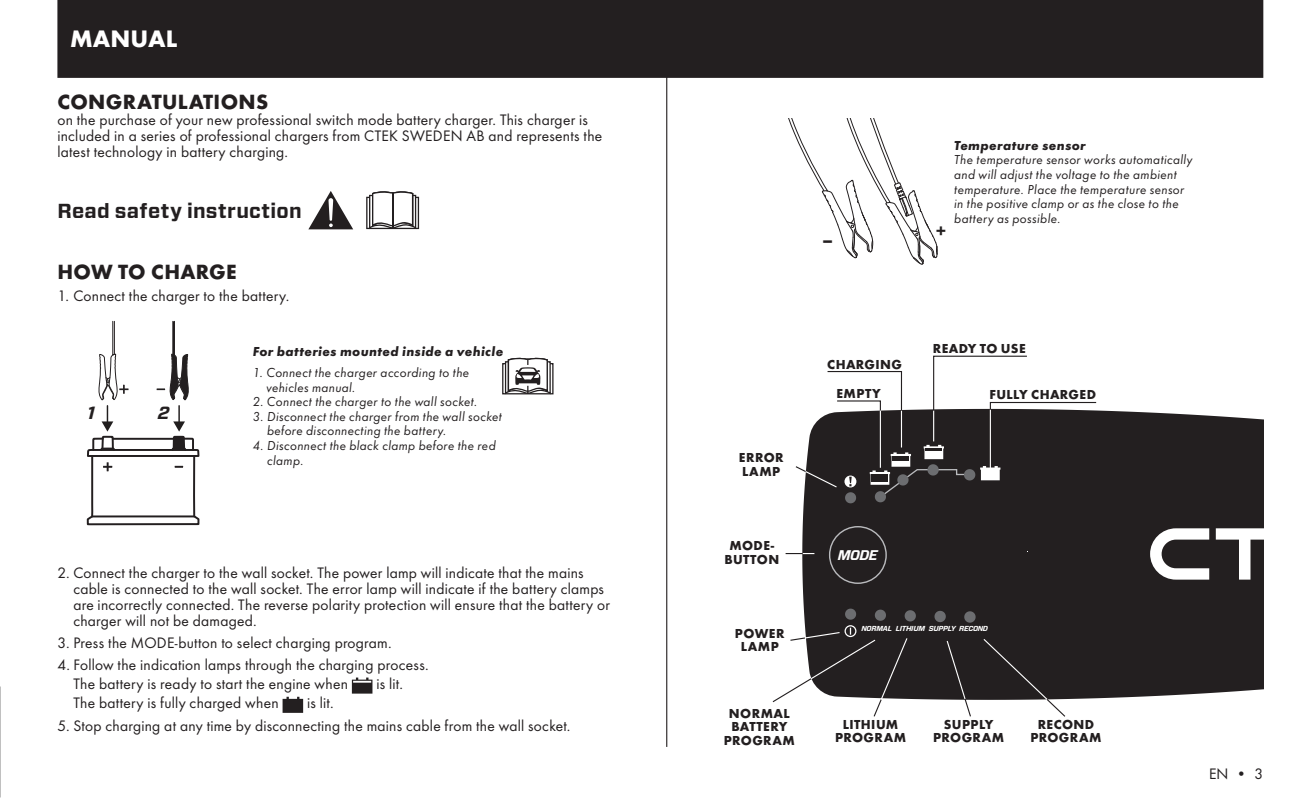
<style>
.page{position:relative;width:1308px;height:798px;background:#fff}
.page>*{position:absolute;margin:0;border:0;box-sizing:border-box;transform-origin:0 0}
.t1{font:700 24.75px "Futura";color:#fff}
.t2{font:700 21.38px "Futura";letter-spacing:.015em;color:#231f20}
.t3{font:700 20.25px "Forza";letter-spacing:.015em;color:#231f20}
.t4{font:700 18.45px "Futura";color:#231f20}
.t5{font:italic 700 17.55px "Forza";color:#231f20}
.t6{font:15.75px/15.8px "Futura Boo";letter-spacing:.015em;color:#231f20}
.t7{font:italic 700 13.95px "Forza";color:#fff}
.t8{font:13.5px/14.6px "Futura Boo Obl";letter-spacing:.02em;color:#231f20}
.t9{font:700 13.5px/13.5px "Futura";letter-spacing:.03em;color:#231f20;text-align:center}
.t10{font:italic 700 13.5px "Futura";letter-spacing:.025em;color:#231f20}
.t11{font:italic 700 7.2px "Forza";letter-spacing:-.03em;color:#fff}
</style>
<div class="page">
<hr style="left:666px;top:51px;width:1px;height:695px;background:#231f20">
<div style="left:57px;top:0;width:1206px;height:78px;background:#231f20"></div>
<div style="left:802px;top:409px;width:461px;height:290px;background:#231f20"></div>
<svg style="left:964px;top:611px;width:11px;height:11px"></svg>
<svg style="left:934px;top:610px;width:11px;height:12px"></svg>
<svg style="left:844px;top:475px;width:12px;height:28px"></svg>
<svg style="left:869px;top:444px;width:131px;height:58px;background:#3e3b3c"></svg>
<svg style="left:829px;top:526px;width:58px;height:57px;background:#2d2a2b"></svg>
<svg style="left:1150px;top:528px;width:59px;height:51px"></svg>
<svg style="left:1215px;top:528px;width:48px;height:51px"></svg>
<svg style="left:352px;top:677px;width:20px;height:16px"></svg>
<svg style="left:282px;top:696px;width:21px;height:16px"></svg>
<hr style="left:989px;top:409px;width:2px;height:59px;background:#fff">
<hr style="left:933px;top:410px;width:1px;height:31px;background:#fff">
<hr style="left:901px;top:410px;width:1px;height:37px;background:#fff">
<svg style="left:785px;top:552px;width:29px;height:2px"></svg>
<svg style="left:795px;top:465px;width:43px;height:23px"></svg>
<hr style="left:879px;top:410px;width:2px;height:57px;background:#fff">
<svg style="left:826px;top:371px;width:76px;height:40px"></svg>
<svg style="left:932px;top:355px;width:165px;height:56px"></svg>
<svg style="left:982px;top:637px;width:84px;height:80px"></svg>
<svg style="left:945px;top:639px;width:27px;height:78px"></svg>
<svg style="left:772px;top:608px;width:144px;height:109px"></svg>
<svg style="left:86px;top:320px;width:114px;height:206px"></svg>
<svg style="left:366px;top:191px;width:53px;height:38px"></svg>
<hr style="left:392px;top:193px;width:1px;height:35px;background:#231f20">
<svg style="left:308px;top:191px;width:45px;height:38px"></svg>
<div style="left:502px;top:363px;width:51px;height:31px;border:1px solid #231f20"></div>
<svg style="left:504px;top:358px;width:47px;height:37px"></svg>
<svg style="left:788px;top:119px;width:149px;height:146px"></svg>
<h1 class="t1" style="left:70px;top:24px;width:109px">MANUAL</h1>
<h2 class="t2" style="left:57px;top:89px;width:212px">CONGRATULATIONS</h2>
<p class="t6" style="left:57px;top:112px;width:546px">on the purchase of your new professional switch mode battery charger. This charger is included in a series of professional chargers from CTEK SWEDEN AB and represents the latest technology in battery charging.</p>
<p class="t3" style="left:57px;top:197px;width:246px">Read safety instruction</p>
<h2 class="t2" style="left:57px;top:258px;width:181px">HOW TO CHARGE</h2>
<p class="t6" style="left:57px;top:287px;width:233px">1. Connect the charger to the battery.</p>
<p class="t5" style="left:87px;top:400px;width:9px">1</p>
<p class="t5" style="left:158px;top:400px;width:13px">2</p>
<p class="t10" style="left:253px;top:343px;width:252px">For batteries mounted inside a vehicle</p>
<p class="t8" style="left:266px;top:365px;width:204px;text-indent:-14px">1. Connect the charger according to the vehicles manual.</p>
<p class="t8" style="left:253px;top:394px;width:226px">2. Connect the charger to the wall socket.</p>
<p class="t8" style="left:267px;top:409px;width:236px;text-indent:-14px">3. Disconnect the charger from the wall socket before disconnecting the battery.</p>
<p class="t8" style="left:267px;top:438px;width:230px;text-indent:-15px">4. Disconnect the black clamp before the red clamp.</p>
<p class="t6" style="left:73px;top:565px;width:538px;text-indent:-16px">2. Connect the charger to the wall socket. The power lamp will indicate that the mains cable is connected to the wall socket. The error lamp will indicate if the battery clamps are incorrectly connected. The reverse polarity protection will ensure that the battery or charger will not be damaged.</p>
<p class="t6" style="left:57px;top:634px;width:336px">3. Press the MODE-button to select charging program.</p>
<p class="t6" style="left:73px;top:654px;width:357px;line-height:19.1px;text-indent:-16px">4. Follow the indication lamps through the charging process.<br>The battery is ready to start the engine when</p>
<p class="t6" style="left:376px;top:675px;width:28px">is lit.</p>
<p class="t6" style="left:73px;top:694px;width:207px">The battery is fully charged when</p>
<p class="t6" style="left:307px;top:694px;width:28px">is lit.</p>
<p class="t6" style="left:57px;top:717px;width:514px">5. Stop charging at any time by disconnecting the mains cable from the wall socket.</p>
<p class="t4" style="left:822px;top:228px;width:13px">–</p>
<p class="t4" style="left:935px;top:219px;width:13px">+</p>
<p class="t10" style="left:954px;top:137px;width:133px">Temperature sensor</p>
<p class="t8" style="left:954px;top:152px;width:240px">The temperature sensor works automatically and will adjust the voltage to the ambient temperature. Place the temperature sensor in the positive clamp or as the close to the battery as possible.</p>
<p class="t9" style="left:739px;top:450px;width:46px;text-align:left">ERROR<br>LAMP</p>
<p class="t9" style="left:724px;top:538px;width:56px">MODE-<br>BUTTON</p>
<p class="t9" style="left:735px;top:626px;width:51px">POWER<br>LAMP</p>
<p class="t9" style="left:724px;top:706px;width:73px">NORMAL<br>BATTERY<br>PROGRAM</p>
<p class="t9" style="left:827px;top:357px;width:76px">CHARGING</p>
<p class="t9" style="left:836px;top:386px;width:46px">EMPTY</p>
<p class="t9" style="left:932px;top:341px;width:94px">READY TO USE</p>
<p class="t9" style="left:989px;top:387px;width:108px">FULLY CHARGED</p>
<p class="t7" style="left:838px;top:545px;width:41px">MODE</p>
<p class="t11" style="left:861px;top:623px;width:128px">NORMAL LITHIUM SUPPLY RECOND</p>
<p class="t9" style="left:835px;top:716px;width:73px">LITHIUM<br>PROGRAM</p>
<p class="t9" style="left:933px;top:716px;width:73px">SUPPLY<br>PROGRAM</p>
<p class="t9" style="left:1030px;top:716px;width:73px">RECOND<br>PROGRAM</p>
<p class="t6" style="left:1209px;top:765px;width:56px">EN • 3</p>
</div>
